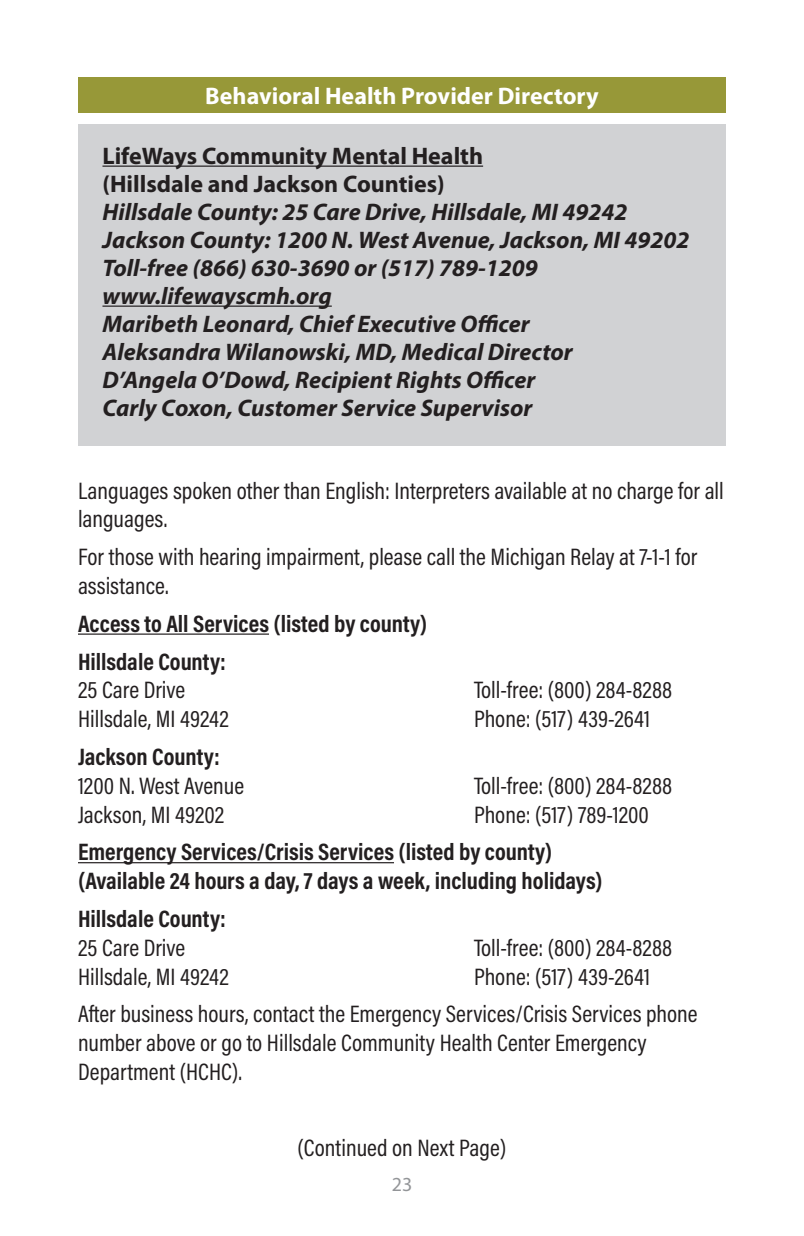
<style>
.page{position:relative;width:804px;height:1236px;background:#fff}
.page>*{position:absolute;margin:0;border:0;box-sizing:border-box;transform-origin:0 0}
.t1{font:24px/28.8px "Acumin Pro Cond";color:#231f20}
.t2{font:italic 700 24px "Myriad Pro";color:#231f20}
.t3{font:700 24px "Acumin Pro Cond";color:#231f20}
.t4{font:700 24px "Myriad Pro";color:#231f20}
.t5{font:700 24px "Myriad Pro";color:#fff}
.t6{font:20px "Myriad Pro";color:#939598}
</style>
<div class="page">
<div style="left:78px;top:77px;width:648px;height:36px;background:#979838"></div>
<div style="left:78px;top:124px;width:648px;height:322px;background:#d1d2d4"></div>
<hr style="left:102px;top:166px;width:381px;height:1px;background:#231f20">
<hr style="left:102px;top:306px;width:230px;height:1px;background:#231f20">
<hr style="left:78px;top:634px;width:191px;height:1px;background:#231f20">
<hr style="left:78px;top:862px;width:316px;height:1px;background:#231f20">
<p class="t5" style="left:205px;top:80px;width:395px">Behavioral Health Provider Directory</p>
<p class="t4" style="left:102px;top:140px;width:382px">LifeWays Community Mental Health</p>
<p class="t4" style="left:102px;top:168px;width:344px">(Hillsdale and Jackson Counties)</p>
<p class="t2" style="left:102px;top:196px;width:527px">Hillsdale County: 25 Care Drive, Hillsdale, MI 49242</p>
<p class="t2" style="left:102px;top:224px;width:588px">Jackson County: 1200 N. West Avenue, Jackson, MI 49202</p>
<p class="t2" style="left:102px;top:252px;width:437px">Toll-free (866) 630-3690 or (517) 789-1209</p>
<p class="t2" style="left:102px;top:280px;width:231px">www.lifewayscmh.org</p>
<p class="t2" style="left:102px;top:308px;width:429px">Maribeth Leonard, Chief Executive Officer</p>
<p class="t2" style="left:102px;top:336px;width:472px">Aleksandra Wilanowski, MD, Medical Director</p>
<p class="t2" style="left:102px;top:364px;width:434px">D’Angela O’Dowd, Recipient Rights Officer</p>
<p class="t2" style="left:102px;top:392px;width:431px">Carly Coxon, Customer Service Supervisor</p>
<p class="t1" style="left:78px;top:475px;width:647px">Languages spoken other than English: Interpreters available at no charge for all languages.</p>
<p class="t1" style="left:78px;top:542px;width:621px">For those with hearing impairment, please call the Michigan Relay at 7-1-1 for assistance.</p>
<p class="t3" style="left:78px;top:608px;width:351px">Access to All Services (listed by county)</p>
<p class="t3" style="left:78px;top:645px;width:149px">Hillsdale County:</p>
<p class="t1" style="left:78px;top:675px;width:109px">25 Care Drive</p>
<p class="t1" style="left:474px;top:675px;width:200px">Toll-free: (800) 284-8288</p>
<p class="t1" style="left:78px;top:704px;width:152px">Hillsdale, MI 49242</p>
<p class="t1" style="left:474px;top:704px;width:178px">Phone: (517) 439-2641</p>
<p class="t3" style="left:78px;top:741px;width:143px">Jackson County:</p>
<p class="t1" style="left:78px;top:771px;width:168px">1200 N. West Avenue</p>
<p class="t1" style="left:474px;top:771px;width:200px">Toll-free: (800) 284-8288</p>
<p class="t1" style="left:78px;top:799px;width:148px">Jackson, MI 49202</p>
<p class="t1" style="left:474px;top:799px;width:176px">Phone: (517) 789-1200</p>
<p class="t3" style="left:78px;top:836px;width:476px">Emergency Services/Crisis Services (listed by county)</p>
<p class="t3" style="left:78px;top:865px;width:526px">(Available 24 hours a day, 7 days a week, including holidays)</p>
<p class="t3" style="left:78px;top:903px;width:149px">Hillsdale County:</p>
<p class="t1" style="left:78px;top:933px;width:109px">25 Care Drive</p>
<p class="t1" style="left:474px;top:933px;width:200px">Toll-free: (800) 284-8288</p>
<p class="t1" style="left:78px;top:961px;width:152px">Hillsdale, MI 49242</p>
<p class="t1" style="left:474px;top:961px;width:178px">Phone: (517) 439-2641</p>
<p class="t1" style="left:78px;top:999px;width:621px">After business hours, contact the Emergency Services/Crisis Services phone number above or go to Hillsdale Community Health Center Emergency<br>Department (HCHC).</p>
<p class="t1" style="left:298px;top:1132px;width:210px">(Continued on Next Page)</p>
<p class="t6" style="left:392px;top:1172px;width:22px">23</p>
</div>
